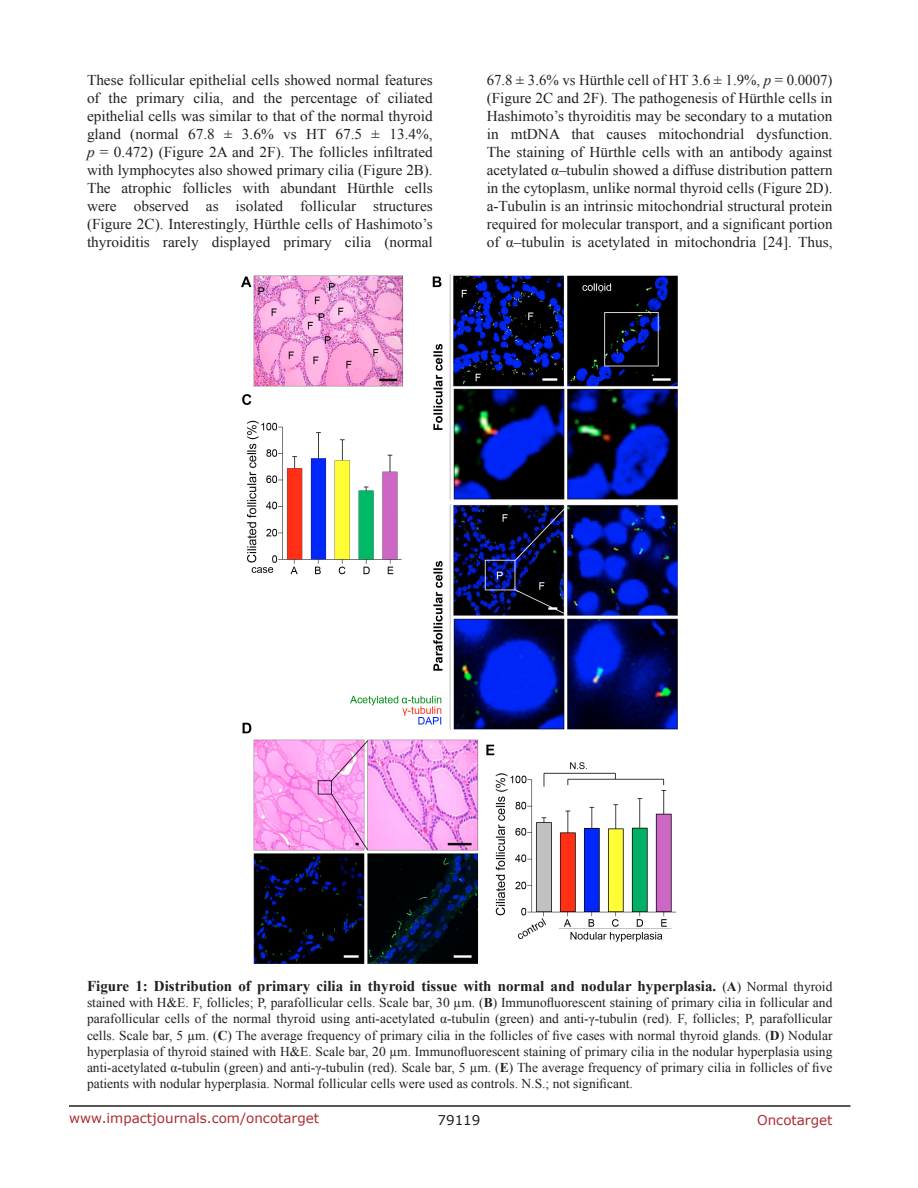
<style>
.page{position:relative;width:918px;height:1188px;background:#fff}
.page>*{position:absolute;margin:0;border:0;box-sizing:border-box;transform-origin:0 0}
.BodyText{font:15px/18px "Times New Roman";color:#231f20;text-align:justify}
.FigureText{font:700 15px "Times New Roman";color:#231f20}
.FigureText-2{font:13.5px/16.2px "Times New Roman";color:#231f20;text-align:justify}
.t1{font:13.5px "Verdana";color:#ac2b31}
.t2{font:13.5px "Verdana";color:#231f20}
.s1{font-style:italic}
.s2{font-weight:400;font-size:13.5px}
.s3{font-size:13.5px}
.s4{font-weight:700}
</style>
<div class="page">
<hr style="left:69px;top:1105px;width:781px;height:2px;background:#231f20">
<img style="left:242px;top:274px;width:436px;height:689px">
<p class="BodyText" style="left:87px;top:71px;width:347px">These follicular epithelial cells showed normal features of the primary cilia, and the percentage of ciliated epithelial cells was similar to that of the normal thyroid gland (normal 67.8 ± 3.6% vs HT 67.5 ± 13.4%, <span class="s1">p</span> = 0.472) (Figure 2A and 2F). The follicles infiltrated with lymphocytes also showed primary cilia (Figure 2B).<br>The atrophic follicles with abundant Hürthle cells were observed as isolated follicular structures (Figure 2C). Interestingly, Hürthle cells of Hashimoto’s thyroiditis rarely displayed primary cilia (normal</p>
<p class="BodyText" style="left:487px;top:71px;width:347px">67.8 ± 3.6% vs Hürthle cell of HT 3.6 ± 1.9%, <span class="s1">p</span> = 0.0007) (Figure 2C and 2F). The pathogenesis of Hürthle cells in Hashimoto’s thyroiditis may be secondary to a mutation in mtDNA that causes mitochondrial dysfunction.<br>The staining of Hürthle cells with an antibody against acetylated α–tubulin showed a diffuse distribution pattern in the cytoplasm, unlike normal thyroid cells (Figure 2D). a-Tubulin is an intrinsic mitochondrial structural protein required for molecular transport, and a significant portion of α–tubulin is acetylated in mitochondria [24]. Thus,</p>
<p class="FigureText" style="left:87px;top:976px;width:747px">Figure 1: Distribution of primary cilia in thyroid tissue with normal and nodular hyperplasia. <span class="s2">(</span><span class="s3">A</span><span class="s2">) Normal thyroid</span></p>
<p class="FigureText-2" style="left:87px;top:994px;width:747px">stained with H&amp;E. F, follicles; P, parafollicular cells. Scale bar, 30 µm. (<span class="s4">B</span>) Immunofluorescent staining of primary cilia in follicular and parafollicular cells of the normal thyroid using anti-acetylated α-tubulin (green) and anti-γ-tubulin (red). F, follicles; P, parafollicular cells. Scale bar, 5 µm. (<span class="s4">C</span>) The average frequency of primary cilia in the follicles of five cases with normal thyroid glands. (<span class="s4">D</span>) Nodular hyperplasia of thyroid stained with H&amp;E. Scale bar, 20 µm. Immunofluorescent staining of primary cilia in the nodular hyperplasia using anti-acetylated α-tubulin (green) and anti-γ-tubulin (red). Scale bar, 5 µm. (<span class="s4">E</span>) The average frequency of primary cilia in follicles of five patients with nodular hyperplasia. Normal follicular cells were used as controls. N.S.; not significant.</p>
<p class="t1" style="left:69px;top:1109px;width:252px">www.impactjournals.com/oncotarget</p>
<p class="t2" style="left:438px;top:1111px;width:44px">79119</p>
<p class="t1" style="left:757px;top:1111px;width:77px">Oncotarget</p>
</div>
